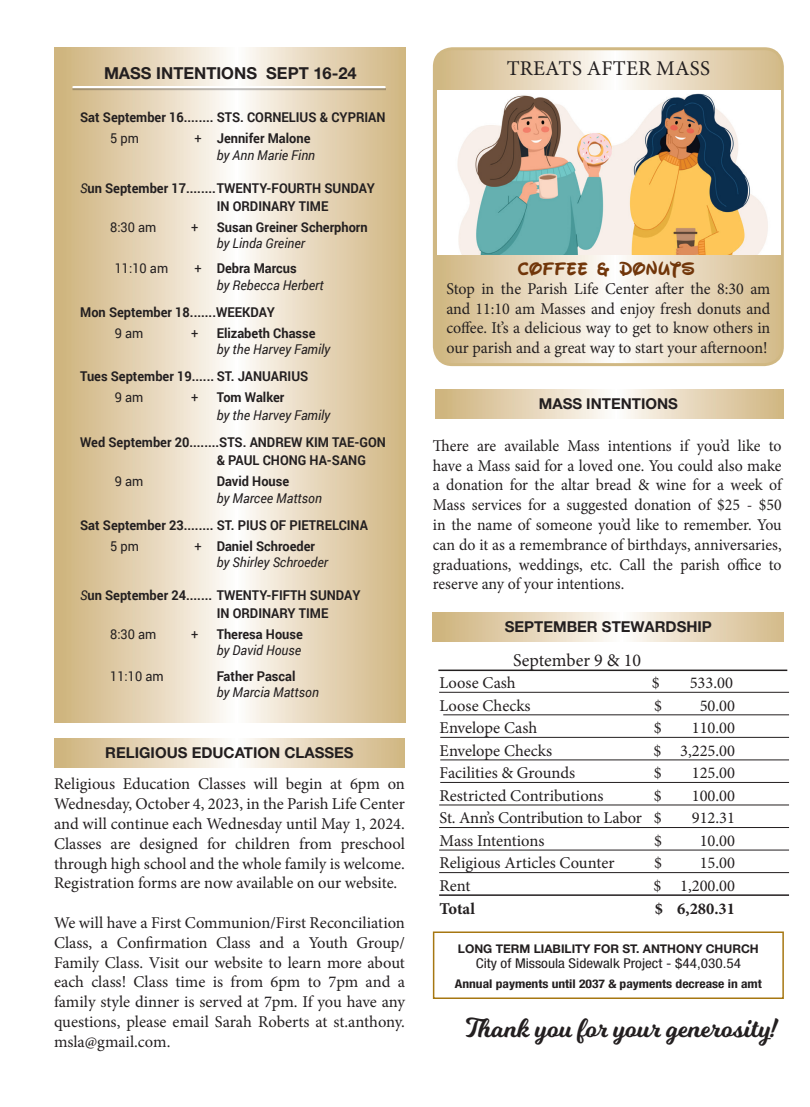
<style>
.page{position:relative;width:810px;height:1107px;background:#fff}
.page>*{position:absolute;margin:0;border:0;box-sizing:border-box;transform-origin:0 0}
.t1{font:27px "Milkshake";color:#231f20}
.t2{font:21px "Minion Pro";color:#231f20}
.t3{font:18px "Minion Pro";color:#231f20}
.t4{font:700 18px "Waltograph UI";color:#71360a}
.t5{font:16.5px/19.8px "Minion Pro";color:#231f20;text-align:justify}
.t6{font:16.5px/19.8px "Minion Pro";color:#231f20;text-align:justify;scale:.96 1}
.t7{font:700 16.5px "Helvetica Neue LT Std";color:#231f20}
.t8{font:700 16.5px "Minion Pro";color:#231f20}
.t9{font:700 15px "Helvetica Neue LT Std";color:#231f20}
.t10{font:700 13.5px/18px "Roboto";color:#231f20;scale:.95 1}
.t11{font:italic 13.5px/16.2px "Roboto";color:#231f20;scale:.95 1}
.t12{font:13.5px "Roboto";color:#231f20;scale:.95 1}
.t13{font:condensed 13.5px "Helvetica Neue LT Std";color:#231f20;scale:1.13 1}
.t14{font:700 condensed 12px "Helvetica Neue LT Std";color:#231f20;scale:1.13 1}
.t15{font:700 12px "Helvetica Neue LT Std";color:#231f20}
.s1{font-weight:400}
.s2{font-weight:400;font-style:italic}
.s3{font-style:normal}
.s4{font-weight:700;font-style:normal}
</style>
<div class="page">
<svg style="left:435px;top:389px;width:349px;height:30px"></svg>
<svg style="left:54px;top:47px;width:352px;height:675px"></svg>
<hr style="left:72px;top:88px;width:314px;height:2px;background:#231f20;opacity:.3">
<svg style="left:54px;top:738px;width:351px;height:29px"></svg>
<div style="left:433px;top:932px;width:351px;height:67px;border:2px solid #a67711"></div>
<hr style="left:440px;top:737px;width:349px;height:1px;background:#231f20">
<svg style="left:433px;top:612px;width:351px;height:29px"></svg>
<hr style="left:438px;top:670px;width:349px;height:1px;background:#231f20">
<hr style="left:439px;top:692px;width:350px;height:1px;background:#231f20">
<hr style="left:443px;top:714px;width:346px;height:1px;background:#231f20">
<hr style="left:439px;top:894px;width:350px;height:2px;background:#231f20">
<hr style="left:440px;top:760px;width:349px;height:1px;background:#231f20">
<hr style="left:440px;top:782px;width:349px;height:1px;background:#231f20">
<hr style="left:439px;top:805px;width:350px;height:1px;background:#231f20">
<hr style="left:439px;top:872px;width:350px;height:1px;background:#231f20">
<hr style="left:439px;top:850px;width:350px;height:1px;background:#231f20">
<svg style="left:434px;top:49px;width:348px;height:316px"></svg>
<div style="left:433px;top:47px;width:351px;height:319px;border:3px solid #a67711;border-radius:18px"></div>
<img style="left:437px;top:91px;width:344px;height:164px">
<hr style="left:439px;top:827px;width:350px;height:1px;background:#231f20">
<p class="t7" style="left:104px;top:63px;width:27px">MASS</p>
<p class="t7" style="left:156px;top:63px;width:11px">INTENT</p>
<p class="t7" style="left:216px;top:63px;width:30px">IONS</p>
<p class="t7" style="left:266px;top:63px;width:92px">SEPT 16-24</p>
<p class="t10" style="left:80px;top:108px;width:323px">Sat September 16........ STS. CORNELIUS &amp; CYPRIAN</p>
<p class="t12" style="left:110px;top:129px;width:32px">5 pm</p>
<p class="t10" style="left:217px;top:130px;width:105px;line-height:16.5px;text-indent:-22px"><span class="s1">+</span> Jennifer Malone <span class="s2">by Ann Marie Finn</span></p>
<p class="t10" style="left:217px;top:178px;width:168px;text-indent:-136px"><span class="s2">S</span>un September 17........TWENTY-FOURTH SUNDAY<br>IN ORDINARY TIME</p>
<p class="t12" style="left:110px;top:217px;width:50px">8:30 am</p>
<p class="t12" style="left:191px;top:217px;width:9px">+</p>
<p class="t10" style="left:217px;top:217px;width:160px">Susan Greiner Scherphorn</p>
<p class="t11" style="left:217px;top:234px;width:94px">by Linda Greiner</p>
<p class="t12" style="left:115px;top:259px;width:58px">11:10 am</p>
<p class="t11" style="left:217px;top:260px;width:114px;text-indent:-22px"><span class="s3">+</span> <span class="s4">Debra Marcus<br></span>by Rebecca Herbert</p>
<p class="t10" style="left:80px;top:302px;width:207px">Mon September 18.......WEEKDAY</p>
<p class="t12" style="left:115px;top:323px;width:32px">9 am</p>
<p class="t12" style="left:191px;top:323px;width:9px">+</p>
<p class="t10" style="left:217px;top:323px;width:106px">Elizabeth Chasse</p>
<p class="t11" style="left:217px;top:341px;width:121px">by the Harvey Family</p>
<p class="t10" style="left:80px;top:367px;width:242px">Tues September 19...... ST. JANUARIUS</p>
<p class="t12" style="left:115px;top:388px;width:32px">9 am</p>
<p class="t12" style="left:191px;top:388px;width:9px">+</p>
<p class="t10" style="left:217px;top:388px;width:73px">Tom Walker</p>
<p class="t11" style="left:217px;top:407px;width:121px">by the Harvey Family</p>
<p class="t10" style="left:217px;top:433px;width:180px;text-indent:-136px">Wed September 20........STS. ANDREW KIM TAE-GON &amp; PAUL CHONG HA-SANG</p>
<p class="t12" style="left:115px;top:472px;width:32px">9 am</p>
<p class="t10" style="left:217px;top:472px;width:78px">David House</p>
<p class="t11" style="left:217px;top:489px;width:112px">by Marcee Mattson</p>
<p class="t10" style="left:80px;top:515px;width:304px">Sat September 23........ ST. PIUS OF PIETRELCINA</p>
<p class="t12" style="left:110px;top:536px;width:32px">5 pm</p>
<p class="t11" style="left:217px;top:537px;width:119px;text-indent:-22px"><span class="s3">+</span> <span class="s4">Daniel Schroeder </span>by Shirley Schroeder</p>
<p class="t10" style="left:217px;top:586px;width:153px;text-indent:-136px"><span class="s2">S</span>un September 24....... TWENTY-FIFTH SUNDAY<br>IN ORDINARY TIME</p>
<p class="t12" style="left:110px;top:625px;width:50px">8:30 am</p>
<p class="t12" style="left:191px;top:625px;width:9px">+</p>
<p class="t10" style="left:217px;top:625px;width:92px">Theresa House</p>
<p class="t11" style="left:217px;top:642px;width:90px">by David House</p>
<p class="t12" style="left:110px;top:666px;width:58px">11:10 am</p>
<p class="t10" style="left:217px;top:666px;width:84px">Father Pascal</p>
<p class="t11" style="left:217px;top:684px;width:109px">by Marcia Mattson</p>
<p class="t9" style="left:105px;top:743px;width:39px">RELIGIO</p>
<p class="t9" style="left:167px;top:743px;width:189px">US EDUCATION CLASSES</p>
<p class="t5" style="left:54px;top:774px;width:352px">Religious Education Classes will begin at 6pm on Wednesday, October 4, 2023, in the Parish Life Center and will continue each Wednesday until May 1, 2024.<br>Classes are designed for children from preschool through high school and the whole family is welcome.<br>Registration forms are now available on our website.</p>
<p class="t5" style="left:54px;top:913px;width:353px">We will have a First Communion/First Reconciliation Class, a Confirmation Class and a Youth Group/ Family Class. Visit our website to learn more about each class! Class time is from 6pm to 7pm and a family style dinner is served at 7pm. If you have any questions, please email Sarah Roberts at st.anthony. msla@gmail.com.</p>
<p class="t2" style="left:507px;top:55px;width:14px">treats</p>
<p class="t2" style="left:587px;top:55px;width:14px">after</p>
<p class="t2" style="left:656px;top:55px;width:15px">mass</p>
<p class="t4" style="left:518px;top:257px;width:115px">COFFEE &amp; DON</p>
<p class="t4" style="left:658px;top:257px;width:26px">UTS</p>
<p class="t5" style="left:446px;top:279px;width:326px">Stop in the Parish Life Center after the 8:30 am and 11:10 am Masses and enjoy fresh donuts and coffee. It’s a delicious way to get to know others in our parish and a great way to start your afternoon!</p>
<p class="t9" style="left:539px;top:394px;width:12px">MASS</p>
<p class="t9" style="left:586px;top:394px;width:16px">INTENT</p>
<p class="t9" style="left:641px;top:394px;width:27px">IONS</p>
<p class="t6" style="left:433px;top:436px;width:365px">There are available Mass intentions if you’d like to have a Mass said for a loved one. You could also make a donation for the altar bread &amp; wine for a week of Mass services for a suggested donation of $25 - $50 in the name of someone you’d like to remember. You can do it as a remembrance of birthdays, anniversaries, graduations, weddings, etc. Call the parish office to reserve any of your intentions.</p>
<p class="t9" style="left:505px;top:618px;width:108px">SEPTEMBER STE</p>
<p class="t9" style="left:631px;top:618px;width:26px">WARDSH</p>
<p class="t9" style="left:698px;top:618px;width:14px">IP</p>
<p class="t3" style="left:513px;top:648px;width:129px">September 9 &amp; 10</p>
<p class="t5" style="left:440px;top:673px;width:78px">Loose Cash</p>
<p class="t5" style="left:652px;top:673px;width:9px">$</p>
<p class="t5" style="left:690px;top:673px;width:45px">533.00</p>
<p class="t5" style="left:440px;top:696px;width:92px">Loose Checks</p>
<p class="t5" style="left:654px;top:696px;width:9px">$</p>
<p class="t5" style="left:700px;top:696px;width:37px">50.00</p>
<p class="t5" style="left:440px;top:718px;width:99px">Envelope Cash</p>
<p class="t5" style="left:654px;top:718px;width:9px">$</p>
<p class="t5" style="left:692px;top:718px;width:45px">110.00</p>
<p class="t5" style="left:440px;top:741px;width:114px">Envelope Checks</p>
<p class="t5" style="left:653px;top:741px;width:83px">$ 3,225.00</p>
<p class="t5" style="left:440px;top:763px;width:137px">Facilities &amp; Grounds</p>
<p class="t5" style="left:654px;top:763px;width:9px">$</p>
<p class="t5" style="left:692px;top:763px;width:45px">125.00</p>
<p class="t5" style="left:440px;top:786px;width:165px">Restricted Contributions</p>
<p class="t5" style="left:654px;top:786px;width:9px">$</p>
<p class="t5" style="left:692px;top:786px;width:45px">100.00</p>
<p class="t5" style="left:440px;top:808px;width:224px">St. Ann’s Contribution to Labor $</p>
<p class="t5" style="left:692px;top:808px;width:45px">912.31</p>
<p class="t5" style="left:440px;top:831px;width:106px">Mass Intentions</p>
<p class="t5" style="left:654px;top:831px;width:9px">$</p>
<p class="t5" style="left:700px;top:831px;width:37px">10.00</p>
<p class="t5" style="left:440px;top:853px;width:176px">Religious Articles Counter</p>
<p class="t5" style="left:654px;top:853px;width:9px">$</p>
<p class="t5" style="left:700px;top:853px;width:37px">15.00</p>
<p class="t5" style="left:440px;top:876px;width:33px">Rent</p>
<p class="t5" style="left:653px;top:876px;width:83px">$ 1,200.00</p>
<p class="t8" style="left:440px;top:897px;width:37px">Total</p>
<p class="t8" style="left:655px;top:897px;width:82px">$ 6,280.31</p>
<p class="t15" style="left:458px;top:941px;width:55px">LONG TERM</p>
<p class="t15" style="left:534px;top:941px;width:127px">LIABILITY FOR ST. ANTH</p>
<p class="t15" style="left:676px;top:941px;width:48px">ONY CHURCH</p>
<p class="t13" style="left:476px;top:956px;width:236px">City of Missoula Sidewalk Project - $44,030.54</p>
<p class="t14" style="left:455px;top:976px;width:273px">Annual payments until 2037 &amp; payments decrease in amt</p>
<h1 class="t1" style="left:466px;top:1009px;width:313px">Thank you for your generosity!</h1>
</div>
